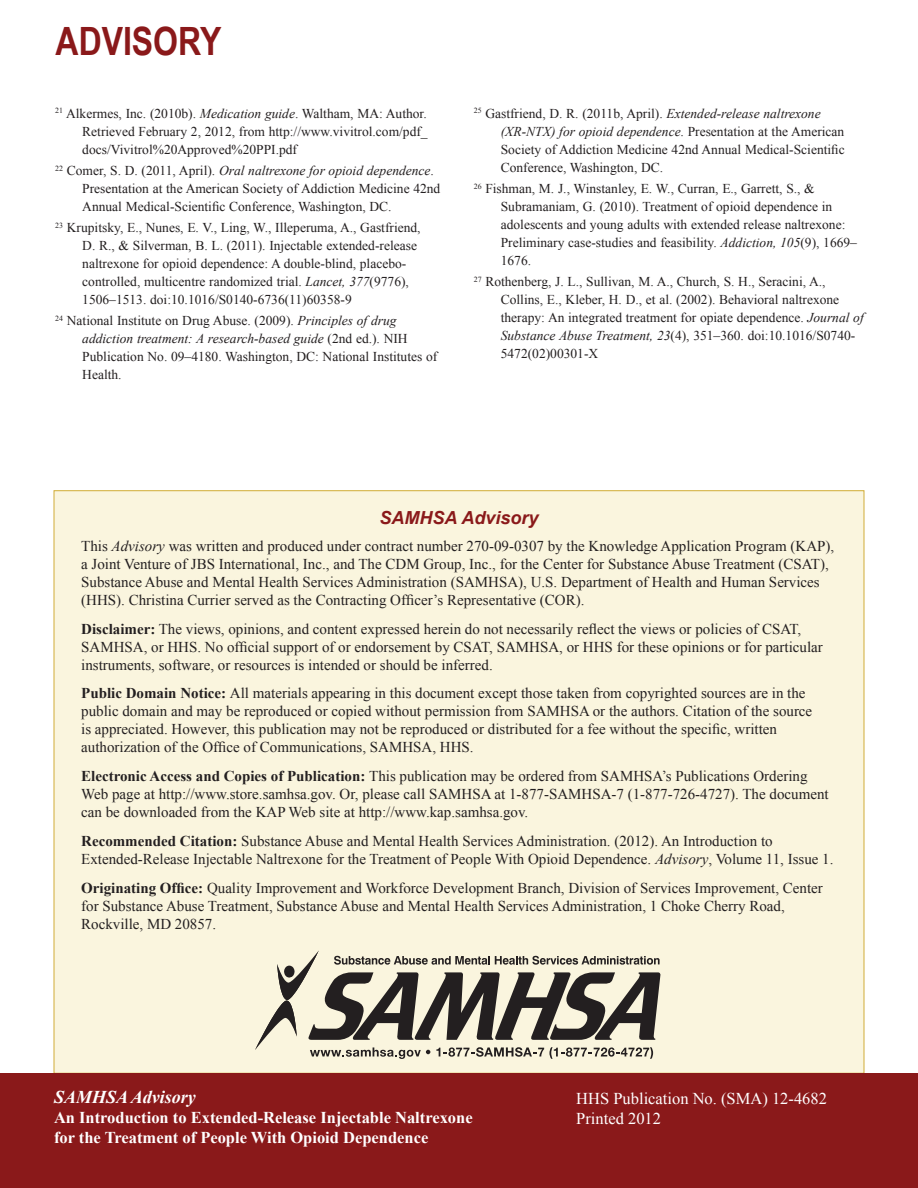
<style>
.page{position:relative;width:918px;height:1188px;background:#fff}
.page>*{position:absolute;margin:0;border:0;box-sizing:border-box;transform-origin:0 0}
.t1{font:700 39px "Arial Narrow";color:#8a191a}
.t2{font:italic 700 18px "Arial";color:#8a191a}
.t3{font:italic 700 18px "Times New Roman";color:#fff}
.t4{font:700 16.5px/19.8px "Times New Roman";color:#fff}
.t5{font:16.5px/19.8px "Times New Roman";color:#fff}
.t6{font:15px/18px "Times New Roman";color:#231f20}
.t7{font:13.5px/18px "Times New Roman";color:#231f20}
.s1{font-style:italic}
.s2{font-weight:700}
</style>
<div class="page">
<div style="left:54px;top:491px;width:810px;height:582px;background:#faf5de"></div>
<div style="left:0;top:1073px;width:918px;height:115px;background:#8a191a"></div>
<svg style="left:255px;top:950px;width:405px;height:109px"></svg>
<h1 class="t1" style="left:56px;top:12px;width:167px">ADVISORY</h1>
<p class="t7" style="left:82px;top:104px;width:347px;text-align:justify;text-indent:-27px"><sup>21</sup> Alkermes, Inc. (2010b). <span class="s1">Medication guide</span>. Waltham, MA: Author.<br>Retrieved February 2, 2012, from http://www.vivitrol.com/pdf_ docs/Vivitrol%20Approved%20PPI.pdf</p>
<p class="t7" style="left:82px;top:161px;width:360px;text-indent:-27px"><sup>22</sup> Comer, S. D. (2011, April). <span class="s1">Oral naltrexone for opioid dependence</span>.<br>Presentation at the American Society of Addiction Medicine 42nd<br>Annual Medical-Scientific Conference, Washington, DC.</p>
<p class="t7" style="left:82px;top:218px;width:340px;text-indent:-27px"><sup>23</sup> Krupitsky, E., Nunes, E. V., Ling, W., Illeperuma, A., Gastfriend, D. R., &amp; Silverman, B. L. (2011). Injectable extended-release naltrexone for opioid dependence: A double-blind, placebo&shy;controlled, multicentre randomized trial. <span class="s1">Lancet, 377</span>(9776), 1506–1513. doi:10.1016/S0140-6736(11)60358-9</p>
<p class="t7" style="left:82px;top:312px;width:356px;text-indent:-27px"><sup>24</sup> National Institute on Drug Abuse. (2009). <span class="s1">Principles of drug addiction treatment: A research-based guide</span> (2nd ed.). NIH Publication No. 09–4180. Washington, DC: National Institutes of Health.</p>
<p class="t7" style="left:501px;top:104px;width:345px;text-indent:-27px"><sup>25</sup> Gastfriend, D. R. (2011b, April). <span class="s1">Extended-release naltrexone (XR-NTX) for opioid dependence</span>. Presentation at the American Society of Addiction Medicine 42nd Annual Medical-Scientific Conference, Washington, DC.</p>
<p class="t7" style="left:501px;top:179px;width:358px;text-indent:-27px"><sup>26</sup> Fishman, M. J., Winstanley, E. W., Curran, E., Garrett, S., &amp; Subramaniam, G. (2010). Treatment of opioid dependence in adolescents and young adults with extended release naltrexone:<br>Preliminary case-studies and feasibility. <span class="s1">Addiction, 105</span>(9), 1669– 1676.</p>
<p class="t7" style="left:501px;top:273px;width:364px;text-indent:-27px"><sup>27</sup> Rothenberg, J. L., Sullivan, M. A., Church, S. H., Seracini, A., Collins, E., Kleber, H. D., et al. (2002). Behavioral naltrexone therapy: An integrated treatment for opiate dependence. <span class="s1">Journal of Substance Abuse Treatment, 23</span>(4), 351–360. doi:10.1016/S0740- 5472(02)00301-X</p>
<p class="t2" style="left:379px;top:506px;width:161px">SAMHSA Advisory</p>
<p class="t6" style="left:81px;top:537px;width:755px">This <span class="s1">Advisory</span> was written and produced under contract number 270-09-0307 by the Knowledge Application Program (KAP), a Joint Venture of JBS International, Inc., and The CDM Group, Inc., for the Center for Substance Abuse Treatment (CSAT), Substance Abuse and Mental Health Services Administration (SAMHSA), U.S. Department of Health and Human Services (HHS). Christina Currier served as the Contracting Officer’s Representative (COR).</p>
<p class="t6" style="left:81px;top:619px;width:743px"><span class="s2">Disclaimer:</span> The views, opinions, and content expressed herein do not necessarily reflect the views or policies of CSAT,<br>SAMHSA, or HHS. No official support of or endorsement by CSAT, SAMHSA, or HHS for these opinions or for particular instruments, software, or resources is intended or should be inferred.</p>
<p class="t6" style="left:81px;top:684px;width:733px"><span class="s2">Public Domain Notice:</span> All materials appearing in this document except those taken from copyrighted sources are in the public domain and may be reproduced or copied without permission from SAMHSA or the authors. Citation of the source is appreciated. However, this publication may not be reproduced or distributed for a fee without the specific, written authorization of the Office of Communications, SAMHSA, HHS.</p>
<p class="t6" style="left:81px;top:767px;width:749px"><span class="s2">Electronic Access and Copies of Publication:</span> This publication may be ordered from SAMHSA’s Publications Ordering<br>Web page at http://www.store.samhsa.gov. Or, please call SAMHSA at 1-877-SAMHSA-7 (1-877-726-4727). The document can be downloaded from the KAP Web site at http://www.kap.samhsa.gov.</p>
<p class="t6" style="left:81px;top:832px;width:754px"><span class="s2">Recommended Citation:</span> Substance Abuse and Mental Health Services Administration. (2012). An Introduction to<br>Extended-Release Injectable Naltrexone for the Treatment of People With Opioid Dependence. <span class="s1">Advisory</span>, Volume 11, Issue 1.</p>
<p class="t6" style="left:81px;top:879px;width:743px"><span class="s2">Originating Office:</span> Quality Improvement and Workforce Development Branch, Division of Services Improvement, Center for Substance Abuse Treatment, Substance Abuse and Mental Health Services Administration, 1 Choke Cherry Road,<br>Rockville, MD 20857.</p>
<p class="t3" style="left:54px;top:1085px;width:143px">SAMHSA Advisory</p>
<p class="t4" style="left:54px;top:1107px;width:420px">An Introduction to Extended-Release Injectable Naltrexone for the Treatment of People With Opioid Dependence</p>
<p class="t5" style="left:576px;top:1088px;width:252px">HHS Publication No. (SMA) 12-4682<br>Printed 2012</p>
</div>
